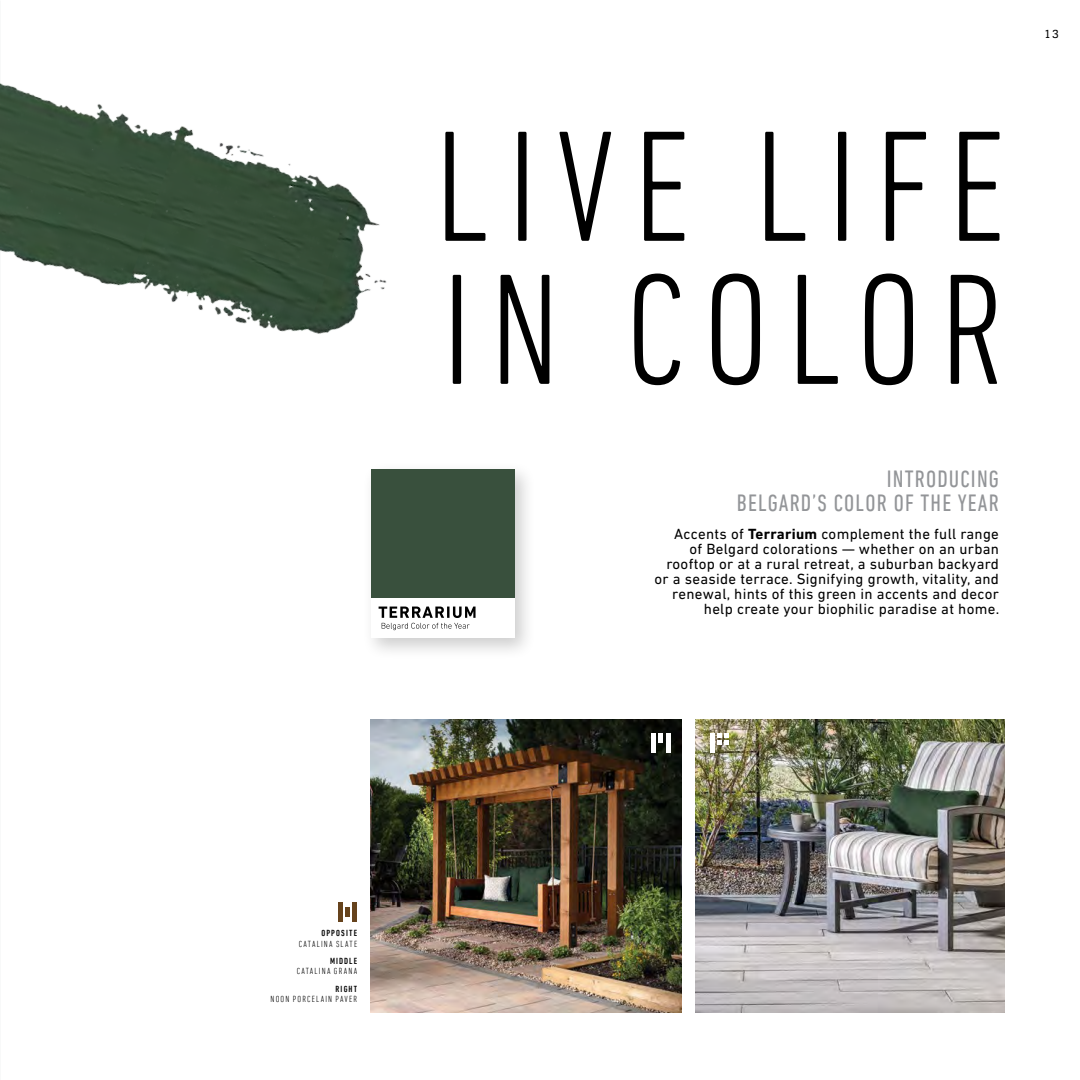
<style>
.page{position:relative;width:1080px;height:1080px;background:#fff}
.page>*{position:absolute;margin:0;border:0;box-sizing:border-box;transform-origin:0 0}
.t1{font:300 condensed 160.35px/143.1px "DIN Next LT Pro";letter-spacing:.11em;color:#000}
.t2{font:condensed 24px/24px "DIN Next LT Pro";letter-spacing:.05em;color:#939598;text-align:right}
.t3{font:15px/15px "DIN Next LT Pro";letter-spacing:.02em;color:#000;text-align:right}
.t4{font:12px "Cargan";color:#000}
.t5{font:300 condensed 9px "DIN Next LT Pro";letter-spacing:.135em;color:#000}
.t6{font:500 condensed 9px "DIN Next LT Pro";letter-spacing:.125em;color:#000}
.s1{font-weight:700}
</style>
<div class="page">
<img style="left:0;top:83px;width:1005px;height:930px">
<h1 class="t1" style="left:434px;top:114px;width:572px">LIVE LIFE<br>IN COLOR</h1>
<h2 class="t2" style="left:737px;top:467px;width:264px">INTRODUCING<br>BELGARD’S COLOR OF THE YEAR</h2>
<p class="t3" style="left:654px;top:527px;width:346px">Accents of <span class="s1">Terrarium</span> complement the full range<br>of Belgard colorations — whether on an urban rooftop or at a rural retreat, a suburban backyard or a seaside terrace. Signifying growth, vitality, and renewal, hints of this green in accents and decor help create your biophilic paradise at home.</p>
<p class="t4" style="left:1044px;top:26px;width:16px">13</p>
<p class="t6" style="left:321px;top:928px;width:37px">OPPOSITE</p>
<p class="t5" style="left:299px;top:938px;width:60px">CATALINA SLATE</p>
<p class="t6" style="left:330px;top:956px;width:29px">MIDDLE</p>
<p class="t5" style="left:297px;top:966px;width:62px">CATALINA GRANA</p>
<p class="t6" style="left:336px;top:983px;width:23px">RIGHT</p>
<p class="t5" style="left:271px;top:994px;width:88px">NOON PORCELAIN PAVER</p>
</div>
